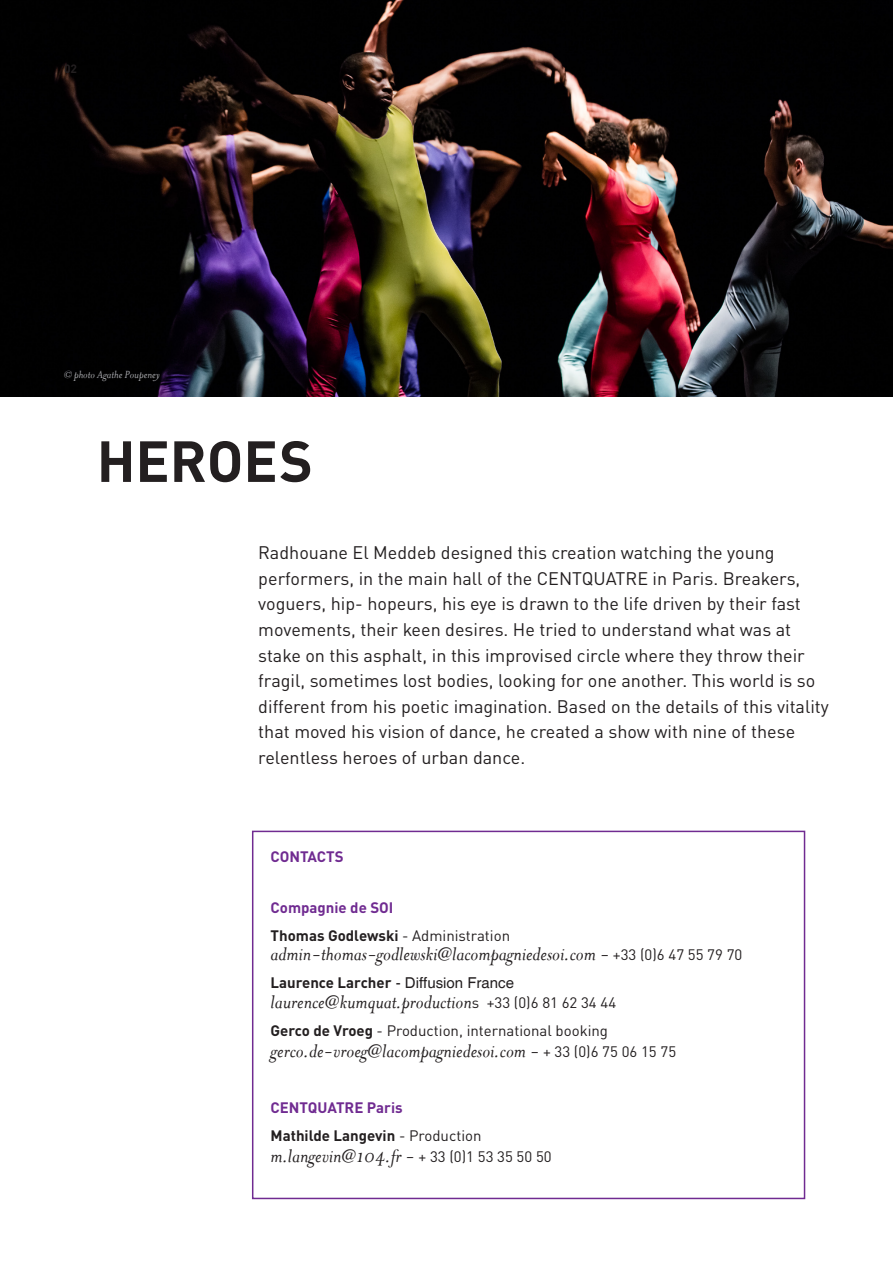
<style>
.page{position:relative;width:893px;height:1263px;background:#fff}
.page>*{position:absolute;margin:0;border:0;box-sizing:border-box;transform-origin:0 0}
.t1{font:700 57px "DIN Pro";color:#231f20}
.t2{font:italic 21px "Mrs Eaves";color:#231f20}
.t3{font:18px/25.5px "DIN Pro";color:#231f20}
.t4{font:700 15px/28px "DIN Pro";color:#231f20}
.t5{font:15px "DIN Pro";color:#231f20}
.t6{font:15px "Helvetica";color:#231f20}
.t7{font:700 15px "DIN Pro";letter-spacing:-.01em;color:#702b91}
.t8{font:italic 12px "Mrs Eaves";color:#a8a9ad}
.t9{font:700 12px "DIN Pro";color:#231f20}
.s1{color:#702b91}
.s2{font-weight:400}
.s3{font-family:"DIN Pro";font-style:normal;font-size:15px}
.s4{font-family:"DIN Pro";font-weight:700}
.s5{font-weight:700}
</style>
<div class="page">
<img style="left:0;top:0;width:893px;height:396px">
<div style="left:252px;top:831px;width:553px;height:368px;border:2px solid #702b91"></div>
<p class="t9" style="left:64px;top:59px;width:15px">02</p>
<p class="t8" style="left:64px;top:368px;width:97px">© photo Agathe Poupeney</p>
<h1 class="t1" style="left:97px;top:414px;width:218px">HEROES</h1>
<p class="t3" style="left:258px;top:538px;width:572px">Radhouane El Meddeb designed this creation watching the young performers, in the main hall of the CENTQUATRE in Paris. Breakers, voguers, hip- hopeurs, his eye is drawn to the life driven by their fast movements, their keen desires. He tried to understand what was at stake on this asphalt, in this improvised circle where they throw their fragil, sometimes lost bodies, looking for one another. This world is so different from his poetic imagination. Based on the details of this vitality that moved his vision of dance, he created a show with nine of these relentless heroes of urban dance.</p>
<p class="t7" style="left:271px;top:844px;width:74px">CONTACTS</p>
<p class="t4" style="left:271px;top:891px;width:241px"><span class="s1">Compagnie de SOI<br></span>Thomas Godlewski <span class="s2">- Administration</span></p>
<p class="t2" style="left:271px;top:942px;width:473px">admin-thomas-godlewski@lacompagniedesoi.com - <span class="s3">+33 (0)6 47 55 79 70</span></p>
<p class="t6" style="left:271px;top:974px;width:245px"><span class="s4">Laurence Larcher</span> - Diffusion France</p>
<p class="t2" style="left:271px;top:990px;width:347px">laurence@kumquat.production<span class="s3">s +33 (0)6 81 62 34 44</span></p>
<p class="t5" style="left:271px;top:1018px;width:339px"><span class="s5">Gerco de Vroeg</span> - Production, international booking</p>
<p class="t2" style="left:271px;top:1039px;width:407px">gerco.de-vroeg@lacompagniedesoi.com - <span class="s3">+ 33 (0)6 75 06 15 75</span></p>
<p class="t4" style="left:271px;top:1091px;width:212px"><span class="s1">CENTQUATRE Paris<br></span>Mathilde Langevin <span class="s2">- Production</span></p>
<p class="t2" style="left:271px;top:1144px;width:283px">m.langevin@104.fr - <span class="s3">+ 33 (0)1 53 35 50 50</span></p>
</div>
